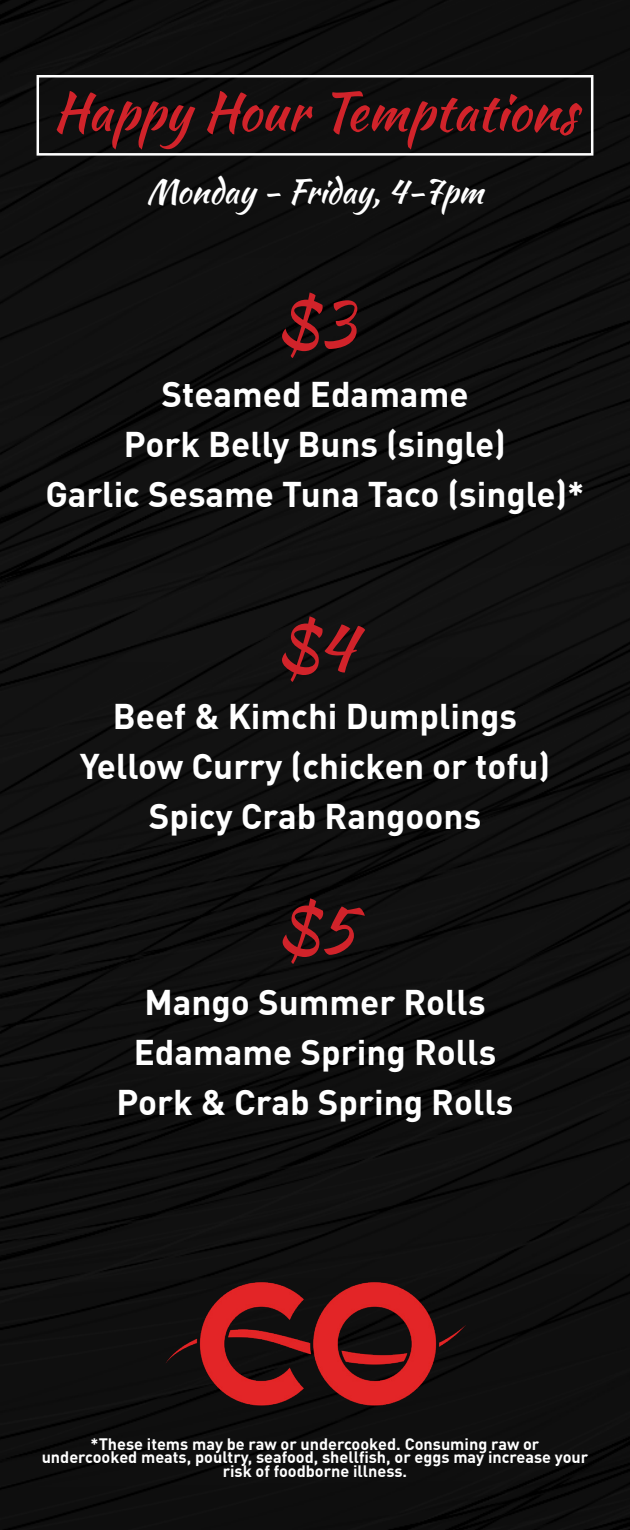
<style>
.page{position:relative;width:630px;height:1530px;background:#fff}
.page>*{position:absolute;margin:0;border:0;box-sizing:border-box;transform-origin:0 0}
.t1{font:65px "Kaushan Script";color:#d1232a}
.t2{font:52.75px "Kaushan Script";color:#d1232a}
.t3{font:700 35px "DIN Pro";color:#fff}
.t4{font:33px "Kaushan Script";color:#fff}
.t5{font:700 16.25px/13.8px "DIN Pro";color:#fff;text-align:center}
</style>
<div class="page">
<img style="left:0;top:0;width:630px;height:1530px">
<img style="left:164px;top:1280px;width:302px;height:126px">
<div style="left:37px;top:75px;width:556px;height:81px;border:2px solid #fff"></div>
<p class="t2" style="left:53px;top:73px;width:526px">Happy Hour Temptations</p>
<p class="t4" style="left:146px;top:167px;width:339px">Monday - Friday, 4-7pm</p>
<p class="t1" style="left:275px;top:276px;width:81px">$3</p>
<p class="t3" style="left:161px;top:371px;width:309px">Steamed Edamame</p>
<p class="t3" style="left:124px;top:421px;width:384px">Pork Belly Buns (single)</p>
<p class="t3" style="left:45px;top:471px;width:541px">Garlic Sesame Tuna Taco (single)*</p>
<p class="t1" style="left:275px;top:600px;width:81px">$4</p>
<p class="t3" style="left:113px;top:693px;width:406px">Beef &amp; Kimchi Dumplings</p>
<p class="t3" style="left:80px;top:743px;width:472px">Yellow Curry (chicken or tofu)</p>
<p class="t3" style="left:149px;top:793px;width:334px">Spicy Crab Rangoons</p>
<p class="t1" style="left:276px;top:882px;width:80px">$5</p>
<p class="t3" style="left:144px;top:979px;width:343px">Mango Summer Rolls</p>
<p class="t3" style="left:134px;top:1029px;width:364px">Edamame Spring Rolls</p>
<p class="t3" style="left:117px;top:1079px;width:398px">Pork &amp; Crab Spring Rolls</p>
<p class="t5" style="left:91px;top:1436px;width:450px">*These items may be raw or undercooked. Consuming raw or</p>
<p class="t5" style="left:42px;top:1450px;width:548px">undercooked meats, poultry, seafood, shellfish, or eggs may increase your risk of foodborne illness.</p>
</div>
